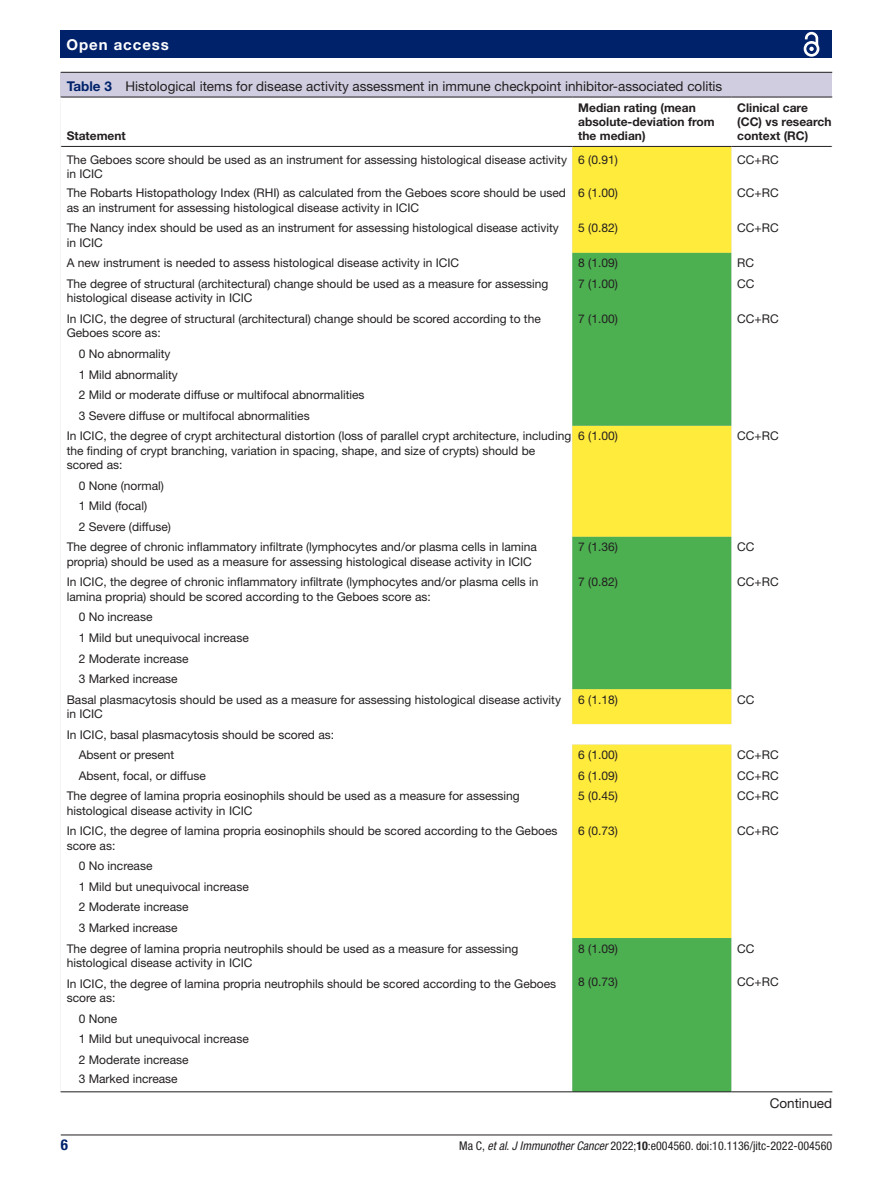
<style>
.page{position:relative;width:893px;height:1191px;background:#fff}
.page>*{position:absolute;margin:0;border:0;box-sizing:border-box;transform-origin:0 0}
.t1{font:700 15px "Helvetica Neue LT Std";letter-spacing:.065em;color:#fff}
.t2{font:700 condensed 15px "Helvetica Neue LT Std";color:#00226b}
.t3{font:13.5px "Helvetica Neue LT Std";color:#231f20}
.t4{font:12px/14.4px "Helvetica Neue LT Std";color:#231f20}
.t5{font:700 12px/14.4px "Helvetica Neue LT Std";color:#231f20}
.t6{font:condensed 12px "Helvetica Neue LT Std";color:#231f20}
.s1{font-weight:700;color:#00226b}
.s2{font-style:italic}
.s3{font-weight:700}
</style>
<div class="page">
<hr style="left:61px;top:1134px;width:771px;height:1px;background:#231f20">
<div style="left:61px;top:31px;width:771px;height:27px;background:#00226b"></div>
<svg style="left:803px;top:31px;width:17px;height:26px"></svg>
<div style="left:61px;top:73px;width:771px;height:1019px;background:#d0cde0"></div>
<hr style="left:61px;top:72px;width:771px;height:1px;background:#231f20">
<div style="left:61px;top:98px;width:771px;height:993px;background:#fff"></div>
<div style="left:572px;top:147px;width:159px;height:106px;background:#ffeb3b"></div>
<svg style="left:572px;top:253px;width:159px;height:838px;background:#99c94c"></svg>
<hr style="left:61px;top:97px;width:511px;height:1px;background:#231f20">
<hr style="left:61px;top:146px;width:511px;height:1px;background:#231f20">
<hr style="left:572px;top:97px;width:159px;height:1px;background:#231f20">
<hr style="left:572px;top:146px;width:159px;height:1px;background:#231f20">
<hr style="left:731px;top:97px;width:101px;height:1px;background:#231f20">
<hr style="left:731px;top:146px;width:101px;height:1px;background:#231f20">
<hr style="left:61px;top:1091px;width:511px;height:1px;background:#231f20">
<hr style="left:572px;top:1091px;width:159px;height:1px;background:#231f20">
<hr style="left:731px;top:1091px;width:101px;height:1px;background:#231f20">
<p class="t1" style="left:66px;top:35px;width:104px">Open access</p>
<p class="t3" style="left:67px;top:78px;width:657px"><span class="s1">Table 3</span> Histological items for disease activity assessment in immune checkpoint inhibitor-associated colitis</p>
<p class="t5" style="left:67px;top:129px;width:61px">Statement</p>
<p class="t5" style="left:578px;top:100px;width:138px">Median rating (mean absolute-deviation from the median)</p>
<p class="t5" style="left:737px;top:100px;width:96px">Clinical care (CC) vs research context (RC)</p>
<p class="t4" style="left:67px;top:152px;width:502px">The Geboes score should be used as an instrument for assessing histological disease activity in ICIC</p>
<p class="t4" style="left:578px;top:152px;width:41px">6 (0.91)</p>
<p class="t4" style="left:737px;top:152px;width:43px">CC+RC</p>
<p class="t4" style="left:67px;top:186px;width:501px">The Robarts Histopathology Index (RHI) as calculated from the Geboes score should be used as an instrument for assessing histological disease activity in ICIC</p>
<p class="t4" style="left:578px;top:186px;width:41px">6 (1.00)</p>
<p class="t4" style="left:737px;top:186px;width:43px">CC+RC</p>
<p class="t4" style="left:67px;top:221px;width:494px">The Nancy index should be used as an instrument for assessing histological disease activity in ICIC</p>
<p class="t4" style="left:578px;top:221px;width:41px">5 (0.82)</p>
<p class="t4" style="left:737px;top:221px;width:43px">CC+RC</p>
<p class="t4" style="left:67px;top:256px;width:394px">A new instrument is needed to assess histological disease activity in ICIC</p>
<p class="t4" style="left:578px;top:256px;width:41px">8 (1.09)</p>
<p class="t4" style="left:737px;top:256px;width:18px">RC</p>
<p class="t4" style="left:67px;top:276px;width:483px">The degree of structural (architectural) change should be used as a measure for assessing histological disease activity in ICIC</p>
<p class="t4" style="left:578px;top:276px;width:41px">7 (1.00)</p>
<p class="t4" style="left:737px;top:276px;width:19px">CC</p>
<p class="t4" style="left:67px;top:311px;width:476px">In ICIC, the degree of structural (architectural) change should be scored according to the<br>Geboes score as:</p>
<p class="t4" style="left:578px;top:311px;width:41px">7 (1.00)</p>
<p class="t4" style="left:737px;top:311px;width:43px">CC+RC</p>
<p class="t4" style="left:79px;top:346px;width:93px">0 No abnormality</p>
<p class="t4" style="left:79px;top:367px;width:101px">1 Mild abnormality</p>
<p class="t4" style="left:79px;top:387px;width:287px">2 Mild or moderate diffuse or multifocal abnormalities</p>
<p class="t4" style="left:79px;top:408px;width:232px">3 Severe diffuse or multifocal abnormalities</p>
<p class="t4" style="left:67px;top:429px;width:506px">In ICIC, the degree of crypt architectural distortion (loss of parallel crypt architecture, including</p>
<p class="t4" style="left:67px;top:443px;width:470px">the finding of crypt branching, variation in spacing, shape, and size of crypts) should be scored as:</p>
<p class="t4" style="left:578px;top:429px;width:41px">6 (1.00)</p>
<p class="t4" style="left:737px;top:429px;width:43px">CC+RC</p>
<p class="t4" style="left:79px;top:478px;width:87px">0 None (normal)</p>
<p class="t4" style="left:79px;top:498px;width:70px">1 Mild (focal)</p>
<p class="t4" style="left:79px;top:519px;width:94px">2 Severe (diffuse)</p>
<p class="t4" style="left:67px;top:540px;width:472px">The degree of chronic inflammatory infiltrate (lymphocytes and/or plasma cells in lamina</p>
<p class="t4" style="left:67px;top:554px;width:467px">propria) should be used as a measure for assessing histological disease activity in ICIC</p>
<p class="t4" style="left:578px;top:540px;width:41px">7 (1.36)</p>
<p class="t4" style="left:737px;top:540px;width:19px">CC</p>
<p class="t4" style="left:67px;top:575px;width:473px">In ICIC, the degree of chronic inflammatory infiltrate (lymphocytes and/or plasma cells in lamina propria) should be scored according to the Geboes score as:</p>
<p class="t4" style="left:578px;top:575px;width:41px">7 (0.82)</p>
<p class="t4" style="left:737px;top:575px;width:43px">CC+RC</p>
<p class="t4" style="left:79px;top:610px;width:75px">0 No increase</p>
<p class="t4" style="left:79px;top:630px;width:172px">1 Mild but unequivocal increase</p>
<p class="t4" style="left:79px;top:651px;width:111px">2 Moderate increase</p>
<p class="t4" style="left:79px;top:671px;width:100px">3 Marked increase</p>
<p class="t4" style="left:67px;top:692px;width:496px">Basal plasmacytosis should be used as a measure for assessing histological disease activity</p>
<p class="t4" style="left:67px;top:706px;width:38px">in ICIC</p>
<p class="t4" style="left:578px;top:692px;width:41px">6 (1.18)</p>
<p class="t4" style="left:737px;top:692px;width:19px">CC</p>
<p class="t4" style="left:79px;top:724px;width:257px;line-height:20.5px;text-indent:-12px">In ICIC, basal plasmacytosis should be scored as:<br>Absent or present</p>
<p class="t4" style="left:578px;top:747px;width:41px">6 (1.00)</p>
<p class="t4" style="left:737px;top:747px;width:43px">CC+RC</p>
<p class="t4" style="left:79px;top:768px;width:129px">Absent, focal, or diffuse</p>
<p class="t4" style="left:578px;top:768px;width:41px">6 (1.09)</p>
<p class="t4" style="left:737px;top:768px;width:43px">CC+RC</p>
<p class="t4" style="left:67px;top:788px;width:454px">The degree of lamina propria eosinophils should be used as a measure for assessing histological disease activity in ICIC</p>
<p class="t4" style="left:578px;top:788px;width:41px">5 (0.45)</p>
<p class="t4" style="left:737px;top:788px;width:43px">CC+RC</p>
<p class="t4" style="left:67px;top:823px;width:492px">In ICIC, the degree of lamina propria eosinophils should be scored according to the Geboes score as:</p>
<p class="t4" style="left:578px;top:823px;width:41px">6 (0.73)</p>
<p class="t4" style="left:737px;top:823px;width:43px">CC+RC</p>
<p class="t4" style="left:79px;top:858px;width:75px">0 No increase</p>
<p class="t4" style="left:79px;top:879px;width:172px">1 Mild but unequivocal increase</p>
<p class="t4" style="left:79px;top:900px;width:111px">2 Moderate increase</p>
<p class="t4" style="left:79px;top:920px;width:100px">3 Marked increase</p>
<p class="t4" style="left:67px;top:941px;width:453px">The degree of lamina propria neutrophils should be used as a measure for assessing</p>
<p class="t4" style="left:67px;top:955px;width:187px">histological disease activity in ICIC</p>
<p class="t4" style="left:578px;top:941px;width:41px">8 (1.09)</p>
<p class="t4" style="left:737px;top:941px;width:19px">CC</p>
<p class="t4" style="left:67px;top:976px;width:491px">In ICIC, the degree of lamina propria neutrophils should be scored according to the Geboes score as:</p>
<p class="t4" style="left:578px;top:974px;width:41px">8 (0.73)</p>
<p class="t4" style="left:737px;top:974px;width:43px">CC+RC</p>
<p class="t4" style="left:79px;top:1008px;width:172px;line-height:20.5px">0 None<br>1 Mild but unequivocal increase<br>2 Moderate increase</p>
<p class="t4" style="left:79px;top:1071px;width:100px">3 Marked increase</p>
<p class="t3" style="left:770px;top:1095px;width:64px">Continued</p>
<p class="t2" style="left:61px;top:1135px;width:9px">6</p>
<p class="t6" style="left:459px;top:1138px;width:374px">Ma C, <span class="s2">et al</span>. <span class="s2">J Immunother Cancer</span> 2022;<span class="s3">10</span>:e004560. doi:10.1136/jitc-2022-004560</p>
</div>
